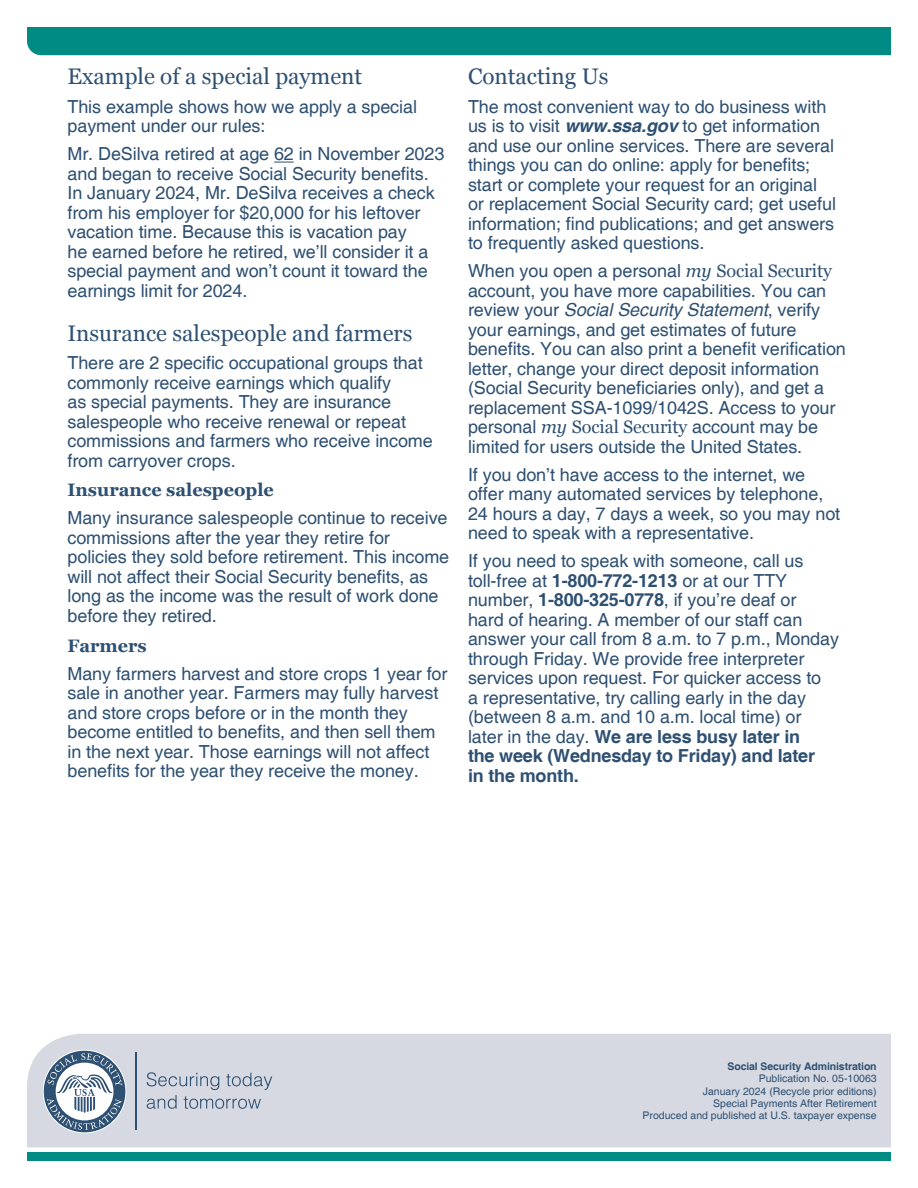
<style>
.page{position:relative;width:918px;height:1188px;background:#fff}
.page>*{position:absolute;margin:0;border:0;box-sizing:border-box;transform-origin:0 0}
.t1{font:22.5px "Georgia";color:#2e5072}
.t2{font:18px/19.5px "Helvetica";letter-spacing:-.005em;color:#2e5072}
.t3{font:700 18px "Georgia";color:#2e5072}
.t4{font:10.5px "Helvetica";color:#2e5072}
.t5{font:700 10.5px "Helvetica";letter-spacing:-.01em;color:#2e5072}
.s1{font-weight:700;font-style:italic}
.s2{font-family:"Georgia";font-style:italic}
.s3{font-family:"Georgia"}
.s4{font-style:italic}
.s5{font-weight:700}
</style>
<div class="page">
<div style="left:27px;top:27px;width:864px;height:28px;background:#008c84"></div>
<div style="left:27px;top:1034px;width:864px;height:113px;background:#d6d9e2"></div>
<div style="left:27px;top:1153px;width:864px;height:8px;background:#008c84"></div>
<svg style="left:274px;top:162px;width:20px;height:1px"></svg>
<svg style="left:147px;top:1072px;width:125px;height:37px;background:#bcc3d0"></svg>
<hr style="left:136px;top:1053px;width:1px;height:77px;background:#2e5072">
<div style="left:44px;top:1051px;width:81px;height:81px;background:#2e5072;border-radius:50%"></div>
<svg style="left:47px;top:1053px;width:75px;height:77px"></svg>
<h2 class="t1" style="left:68px;top:63px;width:296px">Example of a special payment</h2>
<p class="t2" style="left:68px;top:97px;width:351px">This example shows how we apply a special payment under our rules:</p>
<p class="t2" style="left:68px;top:145px;width:378px">Mr. DeSilva retired at age 62 in November 2023 and began to receive Social Security benefits.<br>In January 2024, Mr. DeSilva receives a check from his employer for $20,000 for his leftover vacation time. Because this is vacation pay<br>he earned before he retired, we’ll consider it a special payment and won’t count it toward the earnings limit for 2024.</p>
<h2 class="t1" style="left:68px;top:320px;width:347px">Insurance salespeople and farmers</h2>
<p class="t2" style="left:68px;top:354px;width:367px">There are 2 specific occupational groups that commonly receive earnings which qualify<br>as special payments. They are insurance salespeople who receive renewal or repeat commissions and farmers who receive income from carryover crops.</p>
<h3 class="t3" style="left:68px;top:478px;width:208px">Insurance salespeople</h3>
<p class="t2" style="left:68px;top:509px;width:383px">Many insurance salespeople continue to receive commissions after the year they retire for policies they sold before retirement. This income will not affect their Social Security benefits, as long as the income was the result of work done before they retired.</p>
<h3 class="t3" style="left:68px;top:634px;width:81px">Farmers</h3>
<p class="t2" style="left:68px;top:664px;width:381px">Many farmers harvest and store crops 1 year for sale in another year. Farmers may fully harvest and store crops before or in the month they become entitled to benefits, and then sell them in the next year. Those earnings will not affect benefits for the year they receive the money.</p>
<h2 class="t1" style="left:468px;top:63px;width:142px">Contacting Us</h2>
<p class="t2" style="left:468px;top:97px;width:370px">The most convenient way to do business with us is to visit <span class="s1">www.ssa.gov</span> to get information and use our online services. There are several things you can do online: apply for benefits; start or complete your request for an original or replacement Social Security card; get useful information; find publications; and get answers to frequently asked questions.</p>
<p class="t2" style="left:468px;top:262px;width:379px">When you open a personal <span class="s2">my</span> <span class="s3">Social Security </span>account, you have more capabilities. You can review your <span class="s4">Social Security Statement</span>, verify your earnings, and get estimates of future benefits. You can also print a benefit verification letter, change your direct deposit information (Social Security beneficiaries only), and get a replacement SSA-1099/1042S. Access to your personal <span class="s2">my</span> <span class="s3">Social Security</span> account may be limited for users outside the United States.</p>
<p class="t2" style="left:468px;top:465px;width:374px">If you don’t have access to the internet, we offer many automated services by telephone, 24 hours a day, 7 days a week, so you may not need to speak with a representative.</p>
<p class="t2" style="left:468px;top:552px;width:373px">If you need to speak with someone, call us toll-free at <span class="s5">1-800-772-1213</span> or at our TTY number, <span class="s5">1-800-325-0778</span>, if you’re deaf or<br>hard of hearing. A member of our staff can answer your call from 8 a.m. to 7 p.m., Monday through Friday. We provide free interpreter services upon request. For quicker access to<br>a representative, try calling early in the day (between 8 a.m. and 10 a.m. local time) or later in the day. <span class="s5">We are less busy later in<br>the week (Wednesday to Friday) and later<br>in the month.</span></p>
<p class="t5" style="left:727px;top:1060px;width:151px">Social Security Administration</p>
<p class="t4" style="left:759px;top:1072px;width:119px">Publication No. 05-10063</p>
<p class="t4" style="left:703px;top:1085px;width:175px">January 2024 (Recycle prior editions)</p>
<p class="t4" style="left:713px;top:1097px;width:165px">Special Payments After Retirement</p>
<p class="t4" style="left:643px;top:1110px;width:236px">Produced and published at U.S. taxpayer expense</p>
</div>
